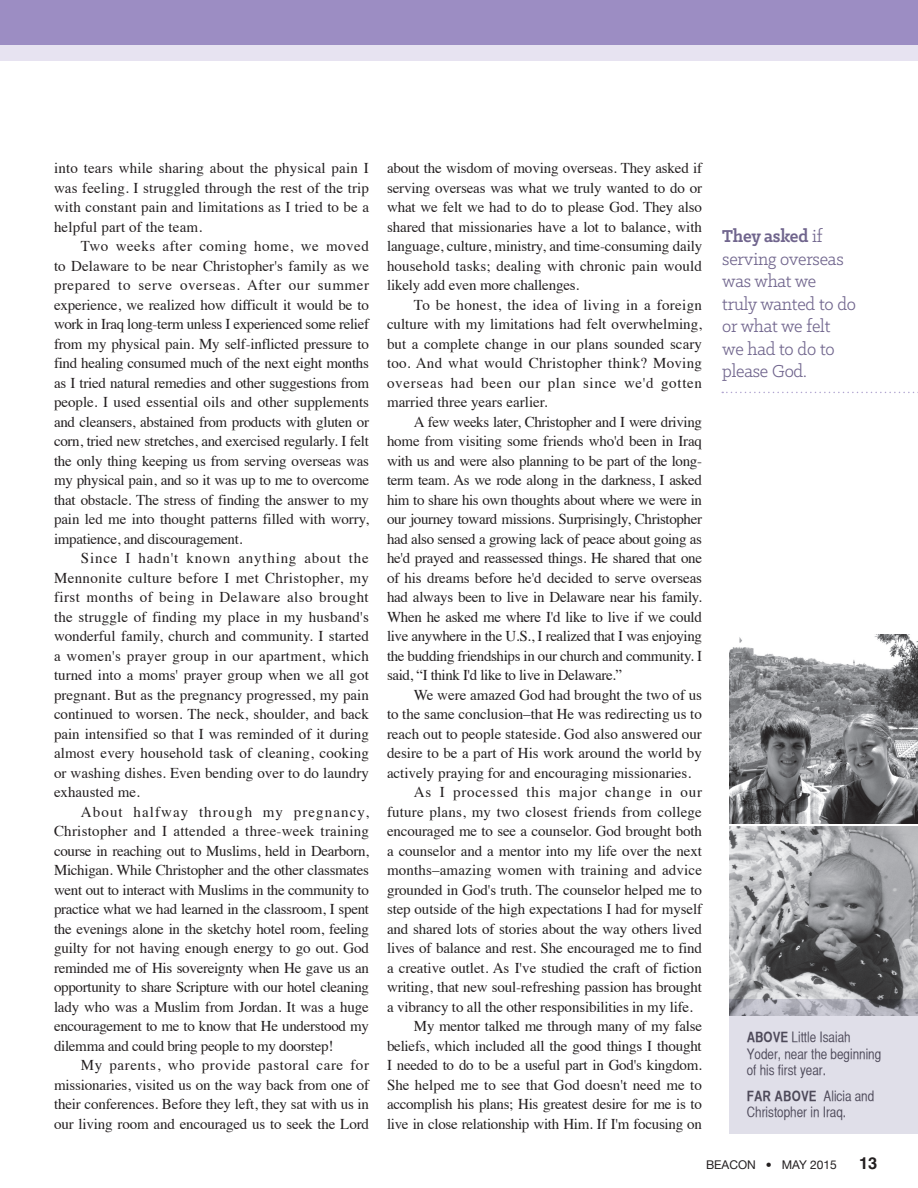
<style>
.page{position:relative;width:918px;height:1188px;background:#fff}
.page>*{position:absolute;margin:0;border:0;box-sizing:border-box;transform-origin:0 0}
.Body_Text{font:19.5px/22.5px "Klinic Slab";letter-spacing:-.01em;color:#70658d;scale:.95 1}
.Page_Numbers{font:700 16.5px "Helvetica";color:#231f20}
.Body_Text-2{font:15px/19.5px "Times";letter-spacing:-.01em;color:#231f20;text-align:justify}
.Body_Text-3{font:14.25px/16.5px "Helvetica CY Plain";color:#4e4a5a}
.Sidebar_Text{font:12px "Helvetica Neue";color:#231f20}
.s1{font-weight:700}
.s2{font-family:"Helvetica CY Bold"}
</style>
<div class="page">
<div style="left:0;top:20px;width:918px;height:41px;background:#e7e3f1"></div>
<div style="left:0;top:0;width:918px;height:45px;background:#9c8dc3"></div>
<img style="left:729px;top:826px;width:189px;height:174px">
<img style="left:729px;top:634px;width:189px;height:189px">
<svg style="left:722px;top:392px;width:196px;height:1px"></svg>
<div style="left:729px;top:1000px;width:189px;height:134px;background:#e0dfe9"></div>
<p class="Body_Text-2" style="left:54px;top:157px;width:317px">into tears while sharing about the physical pain I was feeling. I struggled through the rest of the trip with constant pain and limitations as I tried to be a helpful part of the team.</p>
<p class="Body_Text-2" style="left:54px;top:235px;width:317px;text-indent:27px">Two weeks after coming home, we moved to Delaware to be near Christopher's family as we prepared to serve overseas. After our summer experience, we realized how difficult it would be to work in Iraq long-term unless I experienced some relief from my physical pain. My self-inflicted pressure to find healing consumed much of the next eight months as I tried natural remedies and other suggestions from people. I used essential oils and other supplements and cleansers, abstained from products with gluten or corn, tried new stretches, and exercised regularly. I felt the only thing keeping us from serving overseas was my physical pain, and so it was up to me to overcome that obstacle. The stress of finding the answer to my pain led me into thought patterns filled with worry, impatience, and discouragement.</p>
<p class="Body_Text-2" style="left:54px;top:547px;width:317px;text-indent:27px">Since I hadn't known anything about the Mennonite culture before I met Christopher, my first months of being in Delaware also brought the struggle of finding my place in my husband's wonderful family, church and community. I started a women's prayer group in our apartment, which turned into a moms' prayer group when we all got pregnant. But as the pregnancy progressed, my pain continued to worsen. The neck, shoulder, and back pain intensified so that I was reminded of it during almost every household task of cleaning, cooking or washing dishes. Even bending over to do laundry exhausted me.</p>
<p class="Body_Text-2" style="left:54px;top:801px;width:317px;text-indent:27px">About halfway through my pregnancy, Christopher and I attended a three-week training course in reaching out to Muslims, held in Dearborn, Michigan. While Christopher and the other classmates went out to interact with Muslims in the community to practice what we had learned in the classroom, I spent the evenings alone in the sketchy hotel room, feeling guilty for not having enough energy to go out. God reminded me of His sovereignty when He gave us an opportunity to share Scripture with our hotel cleaning lady who was a Muslim from Jordan. It was a huge encouragement to me to know that He understood my dilemma and could bring people to my doorstep!</p>
<p class="Body_Text-2" style="left:54px;top:1054px;width:317px;text-indent:27px">My parents, who provide pastoral care for missionaries, visited us on the way back from one of their conferences. Before they left, they sat with us in our living room and encouraged us to seek the Lord</p>
<p class="Body_Text-2" style="left:387px;top:157px;width:317px">about the wisdom of moving overseas. They asked if serving overseas was what we truly wanted to do or what we felt we had to do to please God. They also shared that missionaries have a lot to balance, with language, culture, ministry, and time-consuming daily household tasks; dealing with chronic pain would likely add even more challenges.</p>
<p class="Body_Text-2" style="left:387px;top:294px;width:317px;text-indent:27px">To be honest, the idea of living in a foreign culture with my limitations had felt overwhelming, but a complete change in our plans sounded scary too. And what would Christopher think? Moving overseas had been our plan since we'd gotten married three years earlier.</p>
<p class="Body_Text-2" style="left:387px;top:411px;width:317px;text-indent:27px">A few weeks later, Christopher and I were driving home from visiting some friends who'd been in Iraq with us and were also planning to be part of the long&shy;term team. As we rode along in the darkness, I asked him to share his own thoughts about where we were in our journey toward missions. Surprisingly, Christopher had also sensed a growing lack of peace about going as he'd prayed and reassessed things. He shared that one of his dreams before he'd decided to serve overseas had always been to live in Delaware near his family.<br>When he asked me where I'd like to live if we could live anywhere in the U.S., I realized that I was enjoying the budding friendships in our church and community. I said, “I think I'd like to live in Delaware.”</p>
<p class="Body_Text-2" style="left:387px;top:684px;width:317px;text-indent:27px">We were amazed God had brought the two of us to the same conclusion–that He was redirecting us to reach out to people stateside. God also answered our desire to be a part of His work around the world by actively praying for and encouraging missionaries.</p>
<p class="Body_Text-2" style="left:387px;top:781px;width:317px;text-indent:27px">As I processed this major change in our future plans, my two closest friends from college encouraged me to see a counselor. God brought both a counselor and a mentor into my life over the next months–amazing women with training and advice grounded in God's truth. The counselor helped me to step outside of the high expectations I had for myself and shared lots of stories about the way others lived lives of balance and rest. She encouraged me to find a creative outlet. As I've studied the craft of fiction writing, that new soul-refreshing passion has brought a vibrancy to all the other responsibilities in my life.</p>
<p class="Body_Text-2" style="left:387px;top:1015px;width:317px;text-indent:27px">My mentor talked me through many of my false beliefs, which included all the good things I thought I needed to do to be a useful part in God's kingdom.<br>She helped me to see that God doesn't need me to accomplish his plans; His greatest desire for me is to live in close relationship with Him. If I'm focusing on</p>
<p class="Body_Text" style="left:722px;top:225px;width:129px"><span class="s1">They asked</span> if serving overseas was what we</p>
<p class="Body_Text" style="left:722px;top:292px;width:142px">truly wanted to do or what we felt</p>
<p class="Body_Text" style="left:722px;top:337px;width:120px">we had to do to</p>
<p class="Body_Text" style="left:722px;top:360px;width:91px">please God.</p>
<p class="Body_Text-3" style="left:747px;top:1029px;width:136px"><span class="s2">ABOVE</span> Little Isaiah<br>Yoder, near the beginning of his first year.</p>
<p class="Body_Text-3" style="left:747px;top:1087px;width:129px"><span class="s2">FAR ABOVE</span> Alicia and<br>Christopher in Iraq.</p>
<p class="Sidebar_Text" style="left:706px;top:1157px;width:132px">BEACON • MAY 2015</p>
<p class="Page_Numbers" style="left:859px;top:1153px;width:20px">13</p>
</div>
